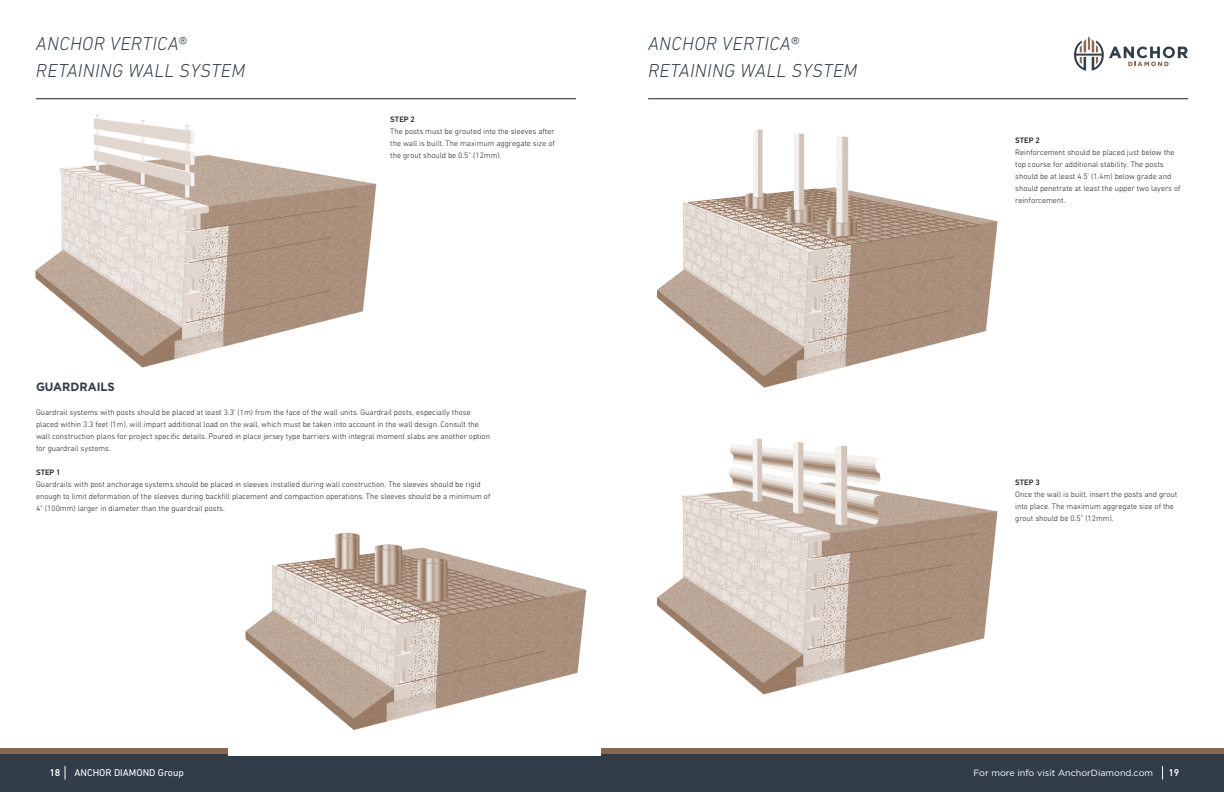
<style>
.page{position:relative;width:1224px;height:792px;background:#fff}
.page>*{position:absolute;margin:0;border:0;box-sizing:border-box;transform-origin:0 0}
.Rest_of_Product_Name{font:italic 300 19px "DIN Next LT Pro";letter-spacing:.02em;color:#313e49}
.t1{font:700 12px "Gotham";color:#313e49;scale:.95 1}
.t2{font:10px "DIN Next LT Pro";color:#fff}
.t3{font:500 10px "DIN Next W1 G";color:#fff}
.t4{font:9px "Gotham";color:#fff}
.Measurements{font:300 8px/12px "DIN Next W1 G";color:#231f20}
.Measurements-2{font:500 8px "DIN Next W1 G";color:#231f20}
</style>
<div class="page">
<div style="left:0;top:752px;width:1224px;height:40px;background:#313e49"></div>
<svg style="left:65px;top:766px;width:1px;height:14px"></svg>
<svg style="left:1162px;top:766px;width:1px;height:14px"></svg>
<hr style="left:36px;top:98px;width:540px;height:1px;background:#231f20">
<hr style="left:648px;top:98px;width:540px;height:1px;background:#231f20">
<svg style="left:1074px;top:36px;width:114px;height:35px"></svg>
<div style="left:0;top:748px;width:1224px;height:5px;background:#886750"></div>
<img style="left:229px;top:532px;width:372px;height:224px">
<img style="left:657px;top:438px;width:341px;height:257px">
<img style="left:35px;top:114px;width:342px;height:254px">
<img style="left:657px;top:129px;width:341px;height:259px">
<p class="Rest_of_Product_Name" style="left:36px;top:33px;width:152px">ANCHOR VERTICA®</p>
<p class="Rest_of_Product_Name" style="left:36px;top:60px;width:211px">RETAINING WALL SYSTEM</p>
<p class="Measurements-2" style="left:390px;top:115px;width:26px">STEP 2</p>
<p class="Measurements" style="left:390px;top:126px;width:166px;text-align:justify">The posts must be grouted into the sleeves after the wall is built. The maximum aggregate size of the grout should be 0.5” (12mm).</p>
<p class="t1" style="left:36px;top:380px;width:85px">GUARDRAILS</p>
<p class="Measurements" style="left:36px;top:406px;width:436px">Guardrail systems with posts should be placed at least 3.3’ (1m) from the face of the wall units. Guardrail posts, especially those</p>
<p class="Measurements" style="left:36px;top:418px;width:444px">placed within 3.3 feet (1m), will impart additional load on the wall, which must be taken into account in the wall design. Consult the</p>
<p class="Measurements" style="left:36px;top:430px;width:456px">wall construction plans for project specific details. Poured in place jersey type barriers with integral moment slabs are another option</p>
<p class="Measurements" style="left:36px;top:442px;width:76px">for guardrail systems.</p>
<p class="Measurements-2" style="left:36px;top:468px;width:26px">STEP 1</p>
<p class="Measurements" style="left:36px;top:478px;width:446px">Guardrails with post anchorage systems should be placed in sleeves installed during wall construction. The sleeves should be rigid</p>
<p class="Measurements" style="left:36px;top:490px;width:456px">enough to limit deformation of the sleeves during backfill placement and compaction operations. The sleeves should be a minimum of</p>
<p class="Measurements" style="left:36px;top:502px;width:190px">4” (100mm) larger in diameter than the guardrail posts.</p>
<p class="Rest_of_Product_Name" style="left:648px;top:33px;width:152px">ANCHOR VERTICA®</p>
<p class="Rest_of_Product_Name" style="left:648px;top:60px;width:211px">RETAINING WALL SYSTEM</p>
<p class="Measurements-2" style="left:1015px;top:136px;width:26px">STEP 2</p>
<p class="Measurements" style="left:1015px;top:146px;width:167px">Reinforcement should be placed just below the top course for additional stability. The posts should be at least 4.5’ (1.4m) below grade and should penetrate at least the upper two layers of reinforcement.</p>
<p class="Measurements-2" style="left:1015px;top:477px;width:26px">STEP 3</p>
<p class="Measurements" style="left:1015px;top:488px;width:164px">Once the wall is built, insert the posts and grout into place. The maximum aggregate size of the grout should be 0.5” (12mm).</p>
<p class="t3" style="left:50px;top:767px;width:12px">18</p>
<p class="t2" style="left:74px;top:767px;width:111px">ANCHOR DIAMOND Group</p>
<p class="t4" style="left:974px;top:768px;width:181px">For more info visit AnchorDiamond.com</p>
<p class="t3" style="left:1168px;top:767px;width:12px">19</p>
</div>
